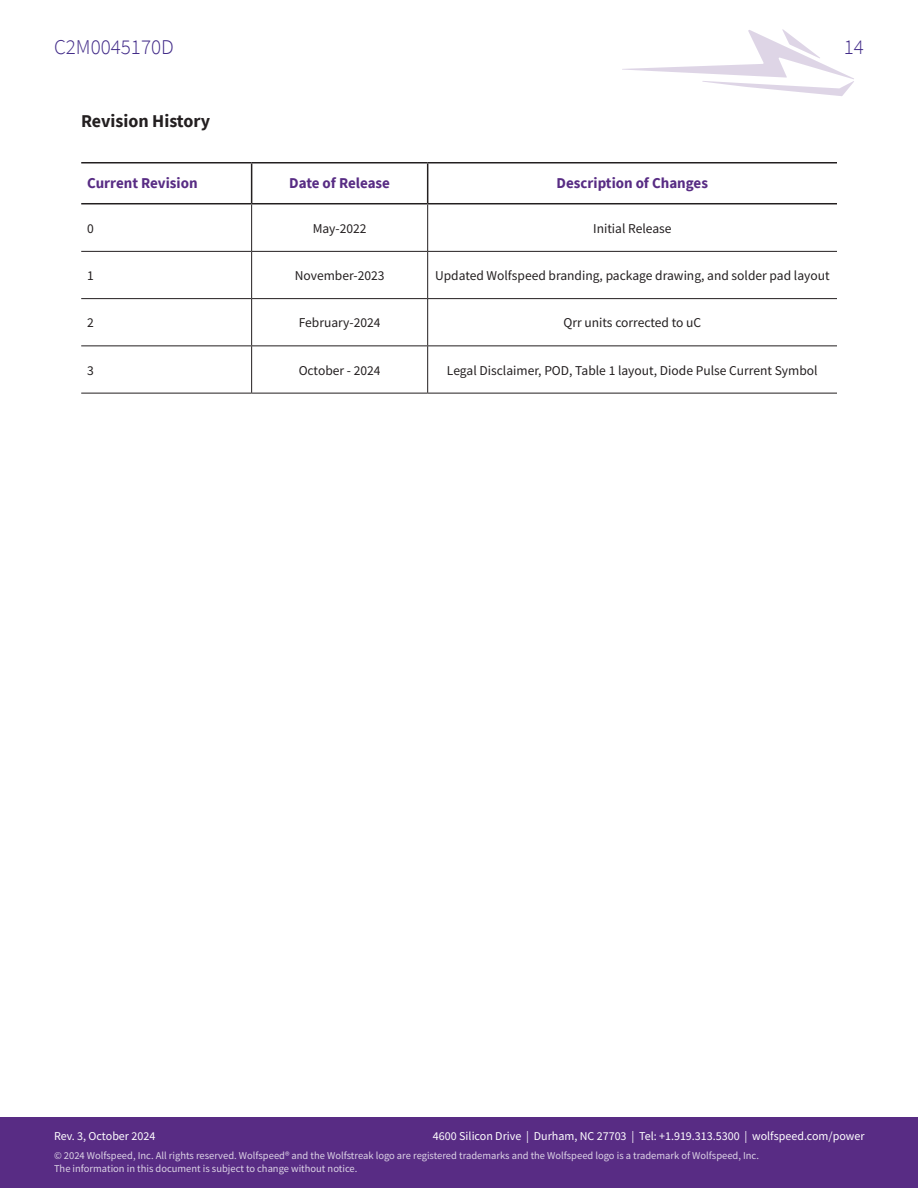
<style>
.page{position:relative;width:918px;height:1188px;background:#fff}
.page>*{position:absolute;margin:0;border:0;box-sizing:border-box;transform-origin:0 0}
.t1{font:300 21px "Source Sans Pro";color:#412a88}
.Section{font:700 18px "Source Sans Pro";color:#231f20}
.t2{font:700 15px "Source Sans Pro";color:#582c84}
.t3{font:13.5px "Source Sans Pro";color:#231f20}
.t4{font:12px "Source Sans Pro";color:#fff}
.t5{font:10.5px/12.6px "Source Sans Pro";color:#fff}
</style>
<div class="page">
<svg style="left:622px;top:29px;width:232px;height:67px"></svg>
<div style="left:0;top:1118px;width:918px;height:70px;background:#582c84"></div>
<hr style="left:81px;top:162px;width:171px;height:2px;background:#231f20">
<hr style="left:252px;top:162px;width:176px;height:2px;background:#231f20">
<hr style="left:251px;top:164px;width:1px;height:39px;background:#231f20">
<hr style="left:428px;top:162px;width:409px;height:2px;background:#231f20">
<hr style="left:427px;top:164px;width:1px;height:39px;background:#231f20">
<hr style="left:81px;top:203px;width:171px;height:1px;background:#231f20">
<hr style="left:252px;top:203px;width:176px;height:1px;background:#231f20">
<hr style="left:428px;top:203px;width:409px;height:1px;background:#231f20">
<hr style="left:251px;top:204px;width:1px;height:47px;background:#231f20">
<hr style="left:427px;top:204px;width:1px;height:47px;background:#231f20">
<hr style="left:81px;top:251px;width:171px;height:1px;background:#231f20">
<hr style="left:252px;top:251px;width:176px;height:1px;background:#231f20">
<hr style="left:251px;top:252px;width:1px;height:46px;background:#231f20">
<hr style="left:428px;top:251px;width:409px;height:1px;background:#231f20">
<hr style="left:427px;top:252px;width:1px;height:46px;background:#231f20">
<hr style="left:81px;top:298px;width:171px;height:1px;background:#231f20">
<hr style="left:252px;top:298px;width:176px;height:1px;background:#231f20">
<hr style="left:251px;top:299px;width:1px;height:46px;background:#231f20">
<hr style="left:428px;top:298px;width:409px;height:1px;background:#231f20">
<hr style="left:427px;top:299px;width:1px;height:46px;background:#231f20">
<hr style="left:81px;top:345px;width:171px;height:1px;background:#231f20">
<hr style="left:252px;top:345px;width:176px;height:1px;background:#231f20">
<hr style="left:251px;top:346px;width:1px;height:47px;background:#231f20">
<hr style="left:428px;top:345px;width:409px;height:1px;background:#231f20">
<hr style="left:427px;top:346px;width:1px;height:47px;background:#231f20">
<hr style="left:81px;top:393px;width:171px;height:1px;background:#231f20">
<hr style="left:252px;top:393px;width:176px;height:1px;background:#231f20">
<hr style="left:428px;top:393px;width:409px;height:1px;background:#231f20">
<h1 class="t1" style="left:54px;top:34px;width:121px">C2M0045170D</h1>
<h1 class="t1" style="left:844px;top:34px;width:22px">14</h1>
<p class="Section" style="left:81px;top:109px;width:131px">Revision History</p>
<p class="t2" style="left:87px;top:173px;width:112px">Current Revision</p>
<p class="t2" style="left:289px;top:173px;width:102px">Date of Release</p>
<p class="t2" style="left:557px;top:173px;width:153px">Description of Changes</p>
<p class="t3" style="left:87px;top:220px;width:8px">0</p>
<p class="t3" style="left:313px;top:220px;width:55px">May-2022</p>
<p class="t3" style="left:593px;top:220px;width:80px">Initial Release</p>
<p class="t3" style="left:87px;top:267px;width:8px">1</p>
<p class="t3" style="left:295px;top:267px;width:91px">November-2023</p>
<p class="t3" style="left:435px;top:267px;width:396px">Updated Wolfspeed branding, package drawing, and solder pad layout</p>
<p class="t3" style="left:87px;top:314px;width:8px">2</p>
<p class="t3" style="left:299px;top:314px;width:83px">February-2024</p>
<p class="t3" style="left:563px;top:314px;width:139px">Qrr units corrected to uC</p>
<p class="t3" style="left:87px;top:361px;width:8px">3</p>
<p class="t3" style="left:299px;top:361px;width:83px">October - 2024</p>
<p class="t3" style="left:447px;top:361px;width:372px">Legal Disclaimer, POD, Table 1 layout, Diode Pulse Current Symbol</p>
<p class="t4" style="left:433px;top:1129px;width:433px">4600 Silicon Drive | Durham, NC 27703 | Tel: +1.919.313.5300 | wolfspeed.com/power</p>
<p class="t5" style="left:54px;top:1149px;width:707px">© 2024 Wolfspeed, Inc. All rights reserved. Wolfspeed® and the Wolfstreak logo are registered trademarks and the Wolfspeed logo is a trademark of Wolfspeed, Inc.<br>The information in this document is subject to change without notice.</p>
<p class="t4" style="left:54px;top:1129px;width:103px">Rev. 3, October 2024</p>
</div>
